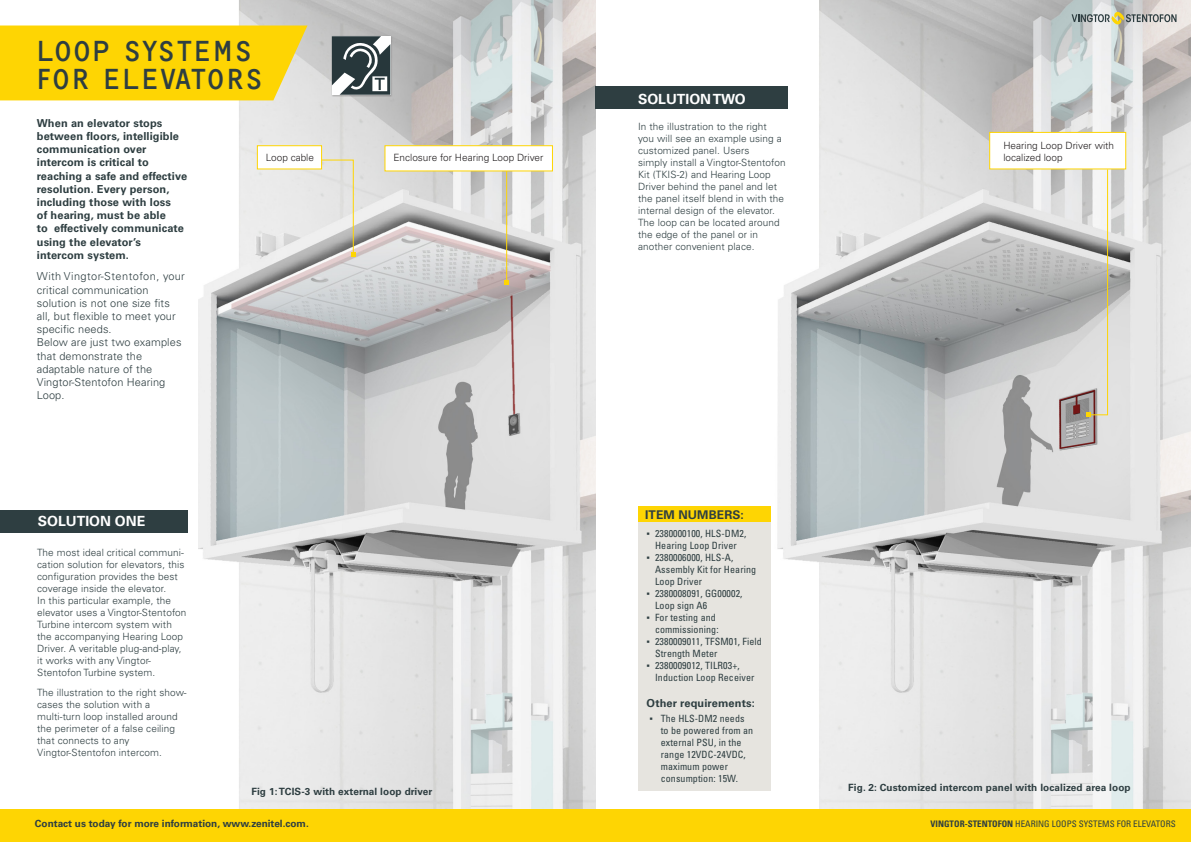
<style>
.page{position:relative;width:1191px;height:842px;background:#fff}
.page>*{position:absolute;margin:0;border:0;box-sizing:border-box;transform-origin:0 0}
.t1{font:30px/28px "OCRF Offc";color:#2e3e41}
.image_caption{font:700 14px "Univers LT Std";color:#fff}
.t2{font:700 12px "Univers LT Std";letter-spacing:.01em;color:#2e3e41}
.t3{font:700 11px/13.2px "Univers LT Std";letter-spacing:.01em;color:#2e3e41}
.t4{font:300 11px/13.2px "Univers LT Std";letter-spacing:.01em;color:#2e3e41}
.t5{font:300 10px/12px "Univers LT Std";letter-spacing:.01em;color:#2e3e41}
.t6{font:condensed 10px/12px "Univers LT Std";letter-spacing:.01em;color:#2e3e41}
.t7{font:700 10px "Univers LT Std";letter-spacing:.01em;color:#2e3e41}
.bubble_text{font:300 10px "Univers LT Std";color:#231f20}
.t8{font:condensed 9px "Univers LT Std";color:#2e3e41}
.s1{font-family:"Arial";font-stretch:normal}
.s2{font-weight:700}
</style>
<div class="page">
<div style="left:638px;top:507px;width:133px;height:15px;background:#fed503"></div>
<div style="left:638px;top:522px;width:133px;height:269px;background:#e6e4df"></div>
<img style="left:773px;top:0;width:418px;height:809px">
<img style="left:199px;top:0;width:396px;height:809px">
<div style="left:0;top:510px;width:188px;height:22px;background:#2e3e41"></div>
<svg style="left:1086px;top:169px;width:22px;height:248px"></svg>
<svg style="left:504px;top:171px;width:39px;height:113px"></svg>
<svg style="left:270px;top:159px;width:85px;height:98px;background:#e0dfda"></svg>
<div style="left:989px;top:132px;width:137px;height:37px;background:#fff;border:1px solid #fed503"></div>
<div style="left:257px;top:145px;width:65px;height:24px;background:#fff;border:1px solid #fed503"></div>
<div style="left:384px;top:145px;width:169px;height:26px;background:#fff;border:1px solid #fed503"></div>
<div style="left:595px;top:87px;width:193px;height:22px;background:#2e3e41"></div>
<div style="left:0;top:809px;width:1191px;height:33px;background:#fed503"></div>
<svg style="left:1071px;top:11px;width:105px;height:14px"></svg>
<div style="left:0;top:26px;width:307px;height:74px;background:#fed503"></div>
<div style="left:331px;top:35px;width:62px;height:62px;background:#231f20;opacity:.25"></div>
<svg style="left:332px;top:36px;width:58px;height:59px"></svg>
<p class="t1" style="left:35px;top:36px;width:230px">LOOP SYSTEMS<br>FOR ELEVATORS</p>
<p class="image_caption" style="left:638px;top:91px;width:109px">SOLUTION TWO</p>
<p class="t3" style="left:37px;top:116px;width:152px">When an elevator stops between floors, intelligible communication over intercom is critical to reaching a safe and effective resolution. Every person, including those with loss<br>of hearing, must be able<br>to effectively communicate using the elevator’s intercom system.</p>
<p class="t4" style="left:37px;top:270px;width:149px">With Vingtor-Stentofon, your critical communication solution is not one size fits all, but flexible to meet your specific needs.<br>Below are just two examples that demonstrate the adaptable nature of the<br>Vingtor-Stentofon Hearing<br>Loop.</p>
<p class="image_caption" style="left:38px;top:513px;width:109px">SOLUTION ONE</p>
<p class="t5" style="left:37px;top:546px;width:151px">The most ideal critical communi&shy;cation solution for elevators, this configuration provides the best coverage inside the elevator.<br>In this particular example, the elevator uses a Vingtor-Stentofon<br>Turbine intercom system with the accompanying Hearing Loop<br>Driver. A veritable plug-and-play, it works with any Vingtor-<br>Stentofon Turbine system.</p>
<p class="t5" style="left:37px;top:686px;width:151px">The illustration to the right show&shy;cases the solution with a multi-turn loop installed around the perimeter of a false ceiling that connects to any<br>Vingtor-Stentofon intercom.</p>
<p class="t5" style="left:638px;top:120px;width:149px">In the illustration to the right<br>you will see an example using a customized panel. Users<br>simply install a Vingtor-Stentofon<br>Kit (TKIS-2) and Hearing Loop<br>Driver behind the panel and let the panel itself blend in with the internal design of the elevator.<br>The loop can be located around the edge of the panel or in another convenient place.</p>
<p class="bubble_text" style="left:1003px;top:139px;width:112px">Hearing Loop Driver with</p>
<p class="bubble_text" style="left:266px;top:151px;width:50px">Loop cable</p>
<p class="bubble_text" style="left:393px;top:151px;width:151px">Enclosure for Hearing Loop Driver</p>
<p class="bubble_text" style="left:1003px;top:151px;width:61px">localized loop</p>
<p class="t7" style="left:251px;top:785px;width:182px">Fig 1: TCIS-3 with external loop driver</p>
<p class="t2" style="left:645px;top:507px;width:100px">ITEM NUMBERS:</p>
<p class="t6" style="left:646px;top:528px;width:101px;text-align:center"><span class="s1">▪</span> 2380000100, HLS-DM2,<br>Hearing Loop Driver</p>
<p class="t6" style="left:655px;top:552px;width:103px;text-indent:-9px"><span class="s1">▪</span> 2380006000, HLS-A,<br>Assembly Kit for Hearing<br>Loop Driver</p>
<p class="t6" style="left:655px;top:588px;width:89px;text-indent:-9px"><span class="s1">▪</span> 2380008091, GG00002,<br>Loop sign A6</p>
<p class="t6" style="left:646px;top:612px;width:74px;text-align:right"><span class="s1">▪</span> For testing and commissioning:</p>
<p class="t6" style="left:655px;top:636px;width:108px;text-indent:-9px"><span class="s1">▪</span> 2380009011, TFSM01, Field<br>Strength Meter</p>
<p class="t6" style="left:655px;top:660px;width:101px;text-indent:-9px"><span class="s1">▪</span> 2380009012, TILR03+,<br>Induction Loop Receiver</p>
<p class="t3" style="left:646px;top:696px;width:110px">Other requirements:</p>
<p class="t6" style="left:660px;top:712px;width:94px;text-indent:-11px"><span class="s1">▪</span> The HLS-DM2 needs to be powered from an external PSU, in the range 12VDC-24VDC, maximum power consumption: 15W.</p>
<p class="t7" style="left:848px;top:781px;width:284px">Fig. 2: Customized intercom panel with localized area loop</p>
<p class="t7" style="left:35px;top:817px;width:275px">Contact us today for more information, www.zenitel.com.</p>
<p class="t8" style="left:930px;top:818px;width:247px"><span class="s2">VINGTOR-STENTOFON</span> HEARING LOOPS SYSTEMS FOR ELEVATORS</p>
</div>
